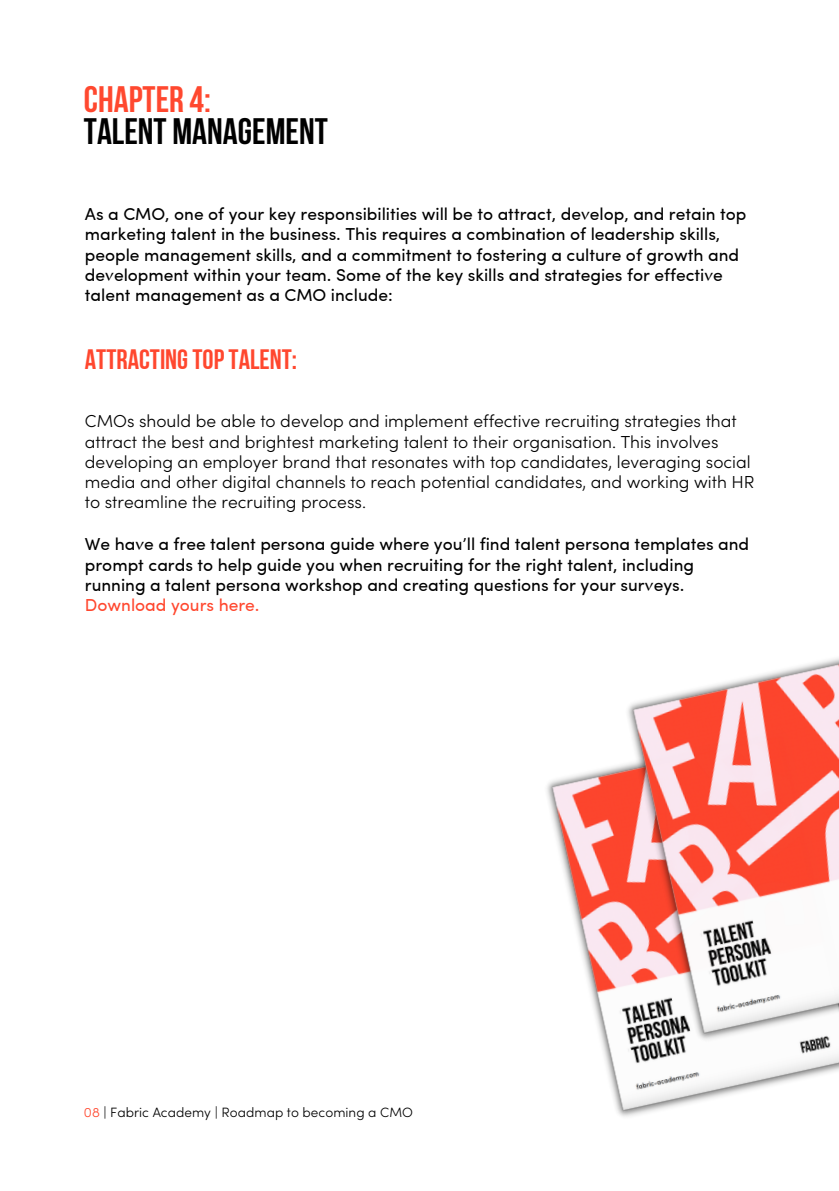
<style>
.page{position:relative;width:839px;height:1191px;background:#fff}
.page>*{position:absolute;margin:0;border:0;box-sizing:border-box;transform-origin:0 0}
.t1{font:700 36.8px "Bebas Neue";color:#000}
.t2{font:700 36.8px "Bebas Neue";color:#ff482f}
.t3{font:28px "Bebas Neue Cyrillic";color:#ff472e}
.t4{font:17.4px/20.2px "Sofia Pro";color:#000}
.t5{font:300 17.4px/20.2px "Sofia Pro";color:#000}
.t6{font:300 13.6px "Sofia Pro";letter-spacing:.005em;color:#000}
.s1{color:#ff472e}
</style>
<div class="page">
<img style="left:547px;top:766px;width:291px;height:351px">
<img style="left:619px;top:658px;width:219px;height:390px">
<p class="t2" style="left:84px;top:84px;width:128px">CHAPTER 4:</p>
<p class="t1" style="left:84px;top:116px;width:245px">TALENT MANAGEMENT</p>
<p class="t4" style="left:85px;top:203px;width:663px">As a CMO, one of your key responsibilities will be to attract, develop, and retain top marketing talent in the business. This requires a combination of leadership skills, people management skills, and a commitment to fostering a culture of growth and development within your team. Some of the key skills and strategies for effective talent management as a CMO include:</p>
<p class="t3" style="left:85px;top:348px;width:214px">ATTRACTINGTOPTALENT:</p>
<p class="t5" style="left:85px;top:413px;width:671px">CMOs should be able to develop and implement effective recruiting strategies that attract the best and brightest marketing talent to their organisation. This involves developing an employer brand that resonates with top candidates, leveraging social media and other digital channels to reach potential candidates, and working with HR to streamline the recruiting process.</p>
<p class="t4" style="left:85px;top:533px;width:665px">We have a free talent persona guide where you’ll find talent persona templates and prompt cards to help guide you when recruiting for the right talent, including running a talent persona workshop and creating questions for your surveys.<br><span class="s1">Download yours here.</span></p>
<p class="t6" style="left:84px;top:1107px;width:331px"><span class="s1">08</span> | Fabric Academy | Roadmap to becoming a CMO</p>
</div>
